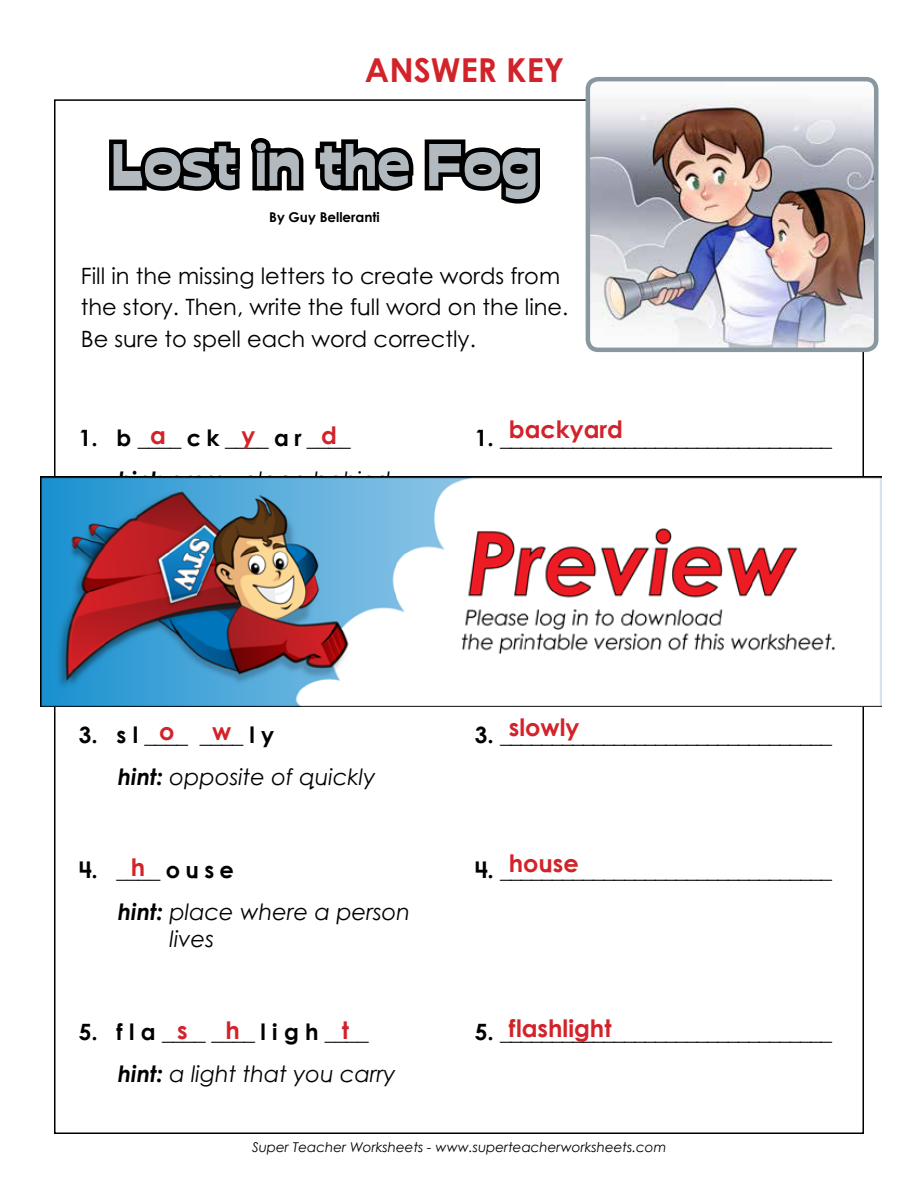
<style>
.page{position:relative;width:918px;height:1188px;background:#fff}
.page>*{position:absolute;margin:0;border:0;box-sizing:border-box;transform-origin:0 0}
.t1{font:60px "Cuckoo";color:#b2babf}
.t2{font:700 33px "Century Gothic 2";color:#d2232a}
.t3{font:700 24px "Century STW4";color:#d2232a}
.t4{font:700 22.5px "Century STW4";color:#000}
.t5{font:22.5px/31.5px "Century STW4";color:#000}
.t6{font:italic 22.5px/27px "Century STW4";color:#000}
.t7{font:italic 13.5px "Century Gothic 2";color:#000}
.t8{font:700 13.5px "Century STW3";color:#000}
.s1{font-weight:700}
</style>
<div class="page">
<svg style="left:109px;top:138px;width:431px;height:66px"></svg>
<img style="left:588px;top:79px;width:288px;height:271px">
<div style="left:586px;top:77px;width:292px;height:275px;border:4px solid #8998a0;border-radius:10px"></div>
<img style="left:41px;top:477px;width:840px;height:229px">
<h2 class="t2" style="left:365px;top:45px;width:201px">ANSWER KEY</h2>
<h1 class="t1" style="left:111px;top:133px;width:428px">Lost in the Fog</h1>
<p class="t8" style="left:269px;top:206px;width:112px">By Guy Belleranti</p>
<p class="t5" style="left:81px;top:259px;width:489px">Fill in the missing letters to create words from the story. Then, write the full word on the line.<br>Be sure to spell each word correctly.</p>
<p class="t3" style="left:242px;top:417px;width:15px">y</p>
<p class="t3" style="left:321px;top:417px;width:17px">d</p>
<p class="t3" style="left:509px;top:411px;width:116px">backyard</p>
<p class="t4" style="left:79px;top:421px;width:273px">1. b ____ c k ____ a r ____</p>
<p class="t4" style="left:475px;top:421px;width:359px">1. ________________________________</p>
<p class="t3" style="left:150px;top:417px;width:17px">a</p>
<p class="t3" style="left:509px;top:709px;width:72px">slowly</p>
<p class="t4" style="left:79px;top:718px;width:197px">3. s l ____ ____ l y</p>
<p class="t4" style="left:475px;top:718px;width:359px">3. ________________________________</p>
<p class="t6" style="left:118px;top:763px;width:259px"><span class="s1">hint:</span> opposite of quickly</p>
<p class="t3" style="left:159px;top:713px;width:17px">o</p>
<p class="t3" style="left:212px;top:713px;width:21px">w</p>
<p class="t3" style="left:509px;top:845px;width:72px">house</p>
<p class="t3" style="left:131px;top:849px;width:16px">h</p>
<p class="t4" style="left:79px;top:853px;width:157px">4. ____ o u s e</p>
<p class="t4" style="left:475px;top:853px;width:359px">4. ________________________________</p>
<p class="t6" style="left:170px;top:898px;width:242px;text-indent:-52px"><span class="s1">hint:</span> place where a person lives</p>
<p class="t3" style="left:509px;top:1010px;width:104px">flashlight</p>
<p class="t3" style="left:177px;top:1012px;width:12px">s</p>
<p class="t3" style="left:226px;top:1012px;width:16px">h</p>
<p class="t3" style="left:342px;top:1012px;width:9px">t</p>
<p class="t4" style="left:79px;top:1015px;width:291px">5. f l a ____ ____ l i g h ____</p>
<p class="t4" style="left:475px;top:1015px;width:359px">5. ________________________________</p>
<p class="t6" style="left:118px;top:1060px;width:279px"><span class="s1">hint:</span> a light that you carry</p>
<p class="t7" style="left:252px;top:1137px;width:416px">Super Teacher Worksheets - www.superteacherworksheets.com</p>
</div>
